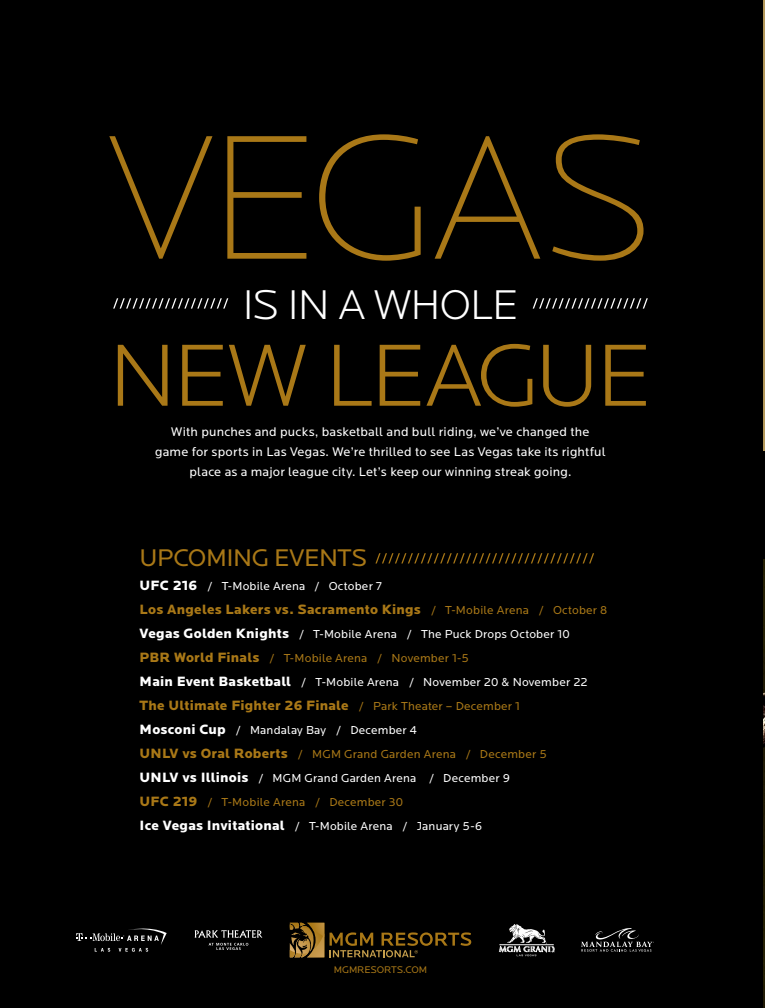
<style>
.page{position:relative;width:765px;height:1008px;background:#fff}
.page>*{position:absolute;margin:0;border:0;box-sizing:border-box;transform-origin:0 0}
.t1{font:200 183.9px "Locator";letter-spacing:-.025em;color:#a97817}
.t2{font:300 91.5px "Locator";letter-spacing:-.04em;color:#a97817}
.t3{font:300 43.1px "Locator";letter-spacing:-.03em;color:#fff}
.t4{font:25px "Locator";letter-spacing:-.02em;color:#a97817}
.t5{font:900 14px "Locator";letter-spacing:.015em;color:#a97817}
.t6{font:13px/20px "Locator";letter-spacing:.015em;color:#fff;text-align:center}
.t7{font:12px/24px "Locator";letter-spacing:.015em;color:#fff}
.t8{font:10px "Locator";letter-spacing:-.005em;color:#a97817}
.s1{font-weight:900;font-size:14px}
.s2{font-weight:400;font-size:12px}
.s3{font-weight:900;font-size:14px;color:#a97817}
.s4{color:#a97817}
</style>
<div class="page">
<img style="left:763px;top:575px;width:2px;height:432px">
<svg style="left:763px;top:559px;width:2px;height:16px"></svg>
<hr style="left:763px;top:451px;width:2px;height:108px;background:#000">
<div style="left:0;top:0;width:763px;height:1008px;background:#000"></div>
<svg style="left:290px;top:923px;width:34px;height:34px"></svg>
<svg style="left:330px;top:932px;width:141px;height:25px"></svg>
<svg style="left:113px;top:298px;width:115px;height:11px"></svg>
<svg style="left:533px;top:298px;width:115px;height:11px"></svg>
<svg style="left:375px;top:553px;width:219px;height:11px"></svg>
<svg style="left:195px;top:930px;width:67px;height:20px"></svg>
<svg style="left:76px;top:928px;width:91px;height:24px"></svg>
<svg style="left:581px;top:928px;width:73px;height:24px"></svg>
<svg style="left:499px;top:924px;width:56px;height:32px"></svg>
<svg style="left:763px;top:0;width:2px;height:451px"></svg>
<p class="t1" style="left:108px;top:104px;width:547px">VEGAS</p>
<p class="t3" style="left:242px;top:282px;width:278px">IS IN A WHOLE</p>
<p class="t2" style="left:109px;top:328px;width:545px">NEW LEAGUE</p>
<p class="t6" style="left:155px;top:422px;width:452px">With punches and pucks, basketball and bull riding, we’ve changed the game for sports in Las Vegas. We’re thrilled to see Las Vegas take its rightful place as a major league city. Let’s keep our winning streak going.</p>
<p class="t4" style="left:140px;top:544px;width:229px">UPCOMING EVENTS</p>
<p class="t7" style="left:140px;top:574px;width:244px"><span class="s1">UFC 216</span> / T-Mobile Arena / October 7</p>
<p class="t5" style="left:140px;top:601px;width:469px">Los Angeles Lakers vs. Sacramento Kings <span class="s2">/ T-Mobile Arena / October 8</span></p>
<p class="t7" style="left:140px;top:622px;width:450px"><span class="s1">Vegas Golden Knights</span> / T-Mobile Arena / The Puck Drops October 10<br><span class="s3">PBR World Finals</span> <span class="s4">/ T-Mobile Arena / November 1-5<br></span><span class="s1">Main Event Basketball</span> / T-Mobile Arena / November 20 &amp; November 22</p>
<p class="t5" style="left:140px;top:697px;width:382px">The Ultimate Fighter 26 Finale <span class="s2">/ Park Theater – December 1</span></p>
<p class="t7" style="left:140px;top:718px;width:409px"><span class="s1">Mosconi Cup</span> / Mandalay Bay / December 4<br><span class="s3">UNLV vs Oral Roberts</span> <span class="s4">/ MGM Grand Garden Arena / December 5<br></span><span class="s1">UNLV vs Illinois</span> / MGM Grand Garden Arena / December 9<br><span class="s3">UFC 219</span> <span class="s4">/ T-Mobile Arena / December 30<br></span><span class="s1">Ice Vegas Invitational</span> / T-Mobile Arena / January 5-6</p>
<p class="t8" style="left:334px;top:964px;width:95px">MGMRESORTS.COM</p>
</div>
